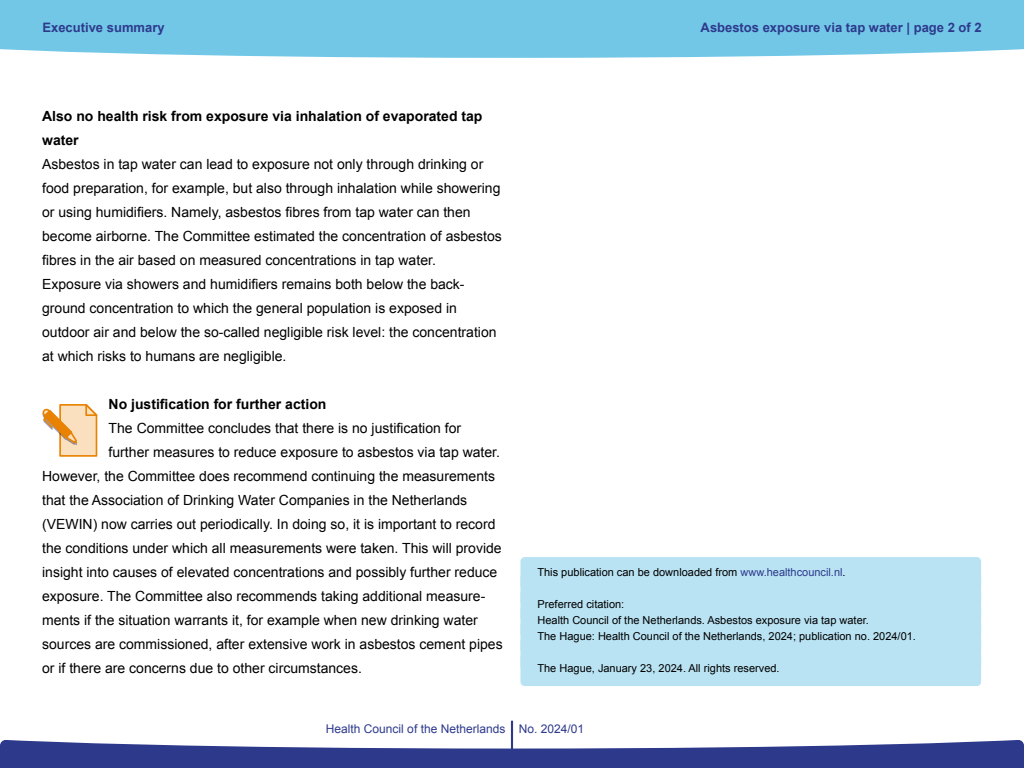
<style>
.page{position:relative;width:1024px;height:768px;background:#fff}
.page>*{position:absolute;margin:0;border:0;box-sizing:border-box;transform-origin:0 0}
.Plat_z_ruimte{font:14px/24px "Arial";color:#000}
.Kop_z_nr_vet{font:700 14px/24px "Arial";color:#000}
.t1{font:700 13px "Arial";color:#2d3a8c}
.t2{font:12px "Arial";color:#2d3a8c}
.Colofon_Plattetekst{font:11px "Arial";color:#000}
.s1{color:#2d3a8c}
</style>
<div class="page">
<svg style="left:0;top:720px;width:1024px;height:48px"></svg>
<div style="left:0;top:0;width:1024px;height:58px;background:#72c7e7"></div>
<div style="left:520px;top:557px;width:461px;height:33px;background:#b9e3f3;border-radius:4px"></div>
<div style="left:520px;top:573px;width:461px;height:33px;background:#b9e3f3;border-radius:4px"></div>
<div style="left:520px;top:589px;width:461px;height:33px;background:#b9e3f3;border-radius:4px"></div>
<div style="left:520px;top:605px;width:461px;height:33px;background:#b9e3f3;border-radius:4px"></div>
<div style="left:520px;top:621px;width:461px;height:33px;background:#b9e3f3;border-radius:4px"></div>
<div style="left:520px;top:637px;width:461px;height:33px;background:#b9e3f3;border-radius:4px"></div>
<div style="left:520px;top:653px;width:461px;height:33px;background:#b9e3f3;border-radius:4px"></div>
<svg style="left:43px;top:404px;width:54px;height:53px"></svg>
<p class="t1" style="left:43px;top:19px;width:124px">Executive summary</p>
<p class="t1" style="left:701px;top:19px;width:283px">Asbestos exposure via tap water | page 2 of 2</p>
<h2 class="Kop_z_nr_vet" style="left:42px;top:105px;width:442px">Also no health risk from exposure via inhalation of evaporated tap water</h2>
<p class="Plat_z_ruimte" style="left:42px;top:152px;width:461px">Asbestos in tap water can lead to exposure not only through drinking or food preparation, for example, but also through inhalation while showering or using humidifiers. Namely, asbestos fibres from tap water can then become airborne. The Committee estimated the concentration of asbestos fibres in the air based on measured concentrations in tap water.<br>Exposure via showers and humidifiers remains both below the back&shy;ground concentration to which the general population is exposed in outdoor air and below the so-called negligible risk level: the concentration at which risks to humans are negligible.</p>
<h2 class="Kop_z_nr_vet" style="left:109px;top:393px;width:219px">No justification for further action</h2>
<p class="Plat_z_ruimte" style="left:109px;top:416px;width:354px">The Committee concludes that there is no justification for</p>
<p class="Plat_z_ruimte" style="left:109px;top:440px;width:393px">further measures to reduce exposure to asbestos via tap water.</p>
<p class="Plat_z_ruimte" style="left:42px;top:464px;width:454px">However, the Committee does recommend continuing the measurements</p>
<p class="Plat_z_ruimte" style="left:42px;top:488px;width:427px">that the Association of Drinking Water Companies in the Netherlands</p>
<p class="Plat_z_ruimte" style="left:42px;top:512px;width:455px">(VEWIN) now carries out periodically. In doing so, it is important to record</p>
<p class="Plat_z_ruimte" style="left:42px;top:536px;width:461px">the conditions under which all measurements were taken. This will provide</p>
<p class="Plat_z_ruimte" style="left:42px;top:560px;width:457px">insight into causes of elevated concentrations and possibly further reduce</p>
<p class="Plat_z_ruimte" style="left:42px;top:584px;width:445px">exposure. The Committee also recommends taking additional measure-</p>
<p class="Plat_z_ruimte" style="left:42px;top:608px;width:437px">ments if the situation warrants it, for example when new drinking water</p>
<p class="Plat_z_ruimte" style="left:42px;top:632px;width:462px">sources are commissioned, after extensive work in asbestos cement pipes</p>
<p class="Plat_z_ruimte" style="left:42px;top:656px;width:321px">or if there are concerns due to other circumstances.</p>
<p class="Colofon_Plattetekst" style="left:537px;top:565px;width:310px">This publication can be downloaded from <span class="s1">www.healthcouncil.nl</span>.</p>
<p class="Colofon_Plattetekst" style="left:537px;top:597px;width:88px">Preferred citation:</p>
<p class="Colofon_Plattetekst" style="left:537px;top:613px;width:333px">Health Council of the Netherlands. Asbestos exposure via tap water.</p>
<p class="Colofon_Plattetekst" style="left:537px;top:629px;width:380px">The Hague: Health Council of the Netherlands, 2024; publication no. 2024/01.</p>
<p class="Colofon_Plattetekst" style="left:537px;top:661px;width:244px">The Hague, January 23, 2024. All rights reserved.</p>
<p class="t2" style="left:326px;top:721px;width:260px">Health Council of the Netherlands No. 2024/01</p>
</div>
